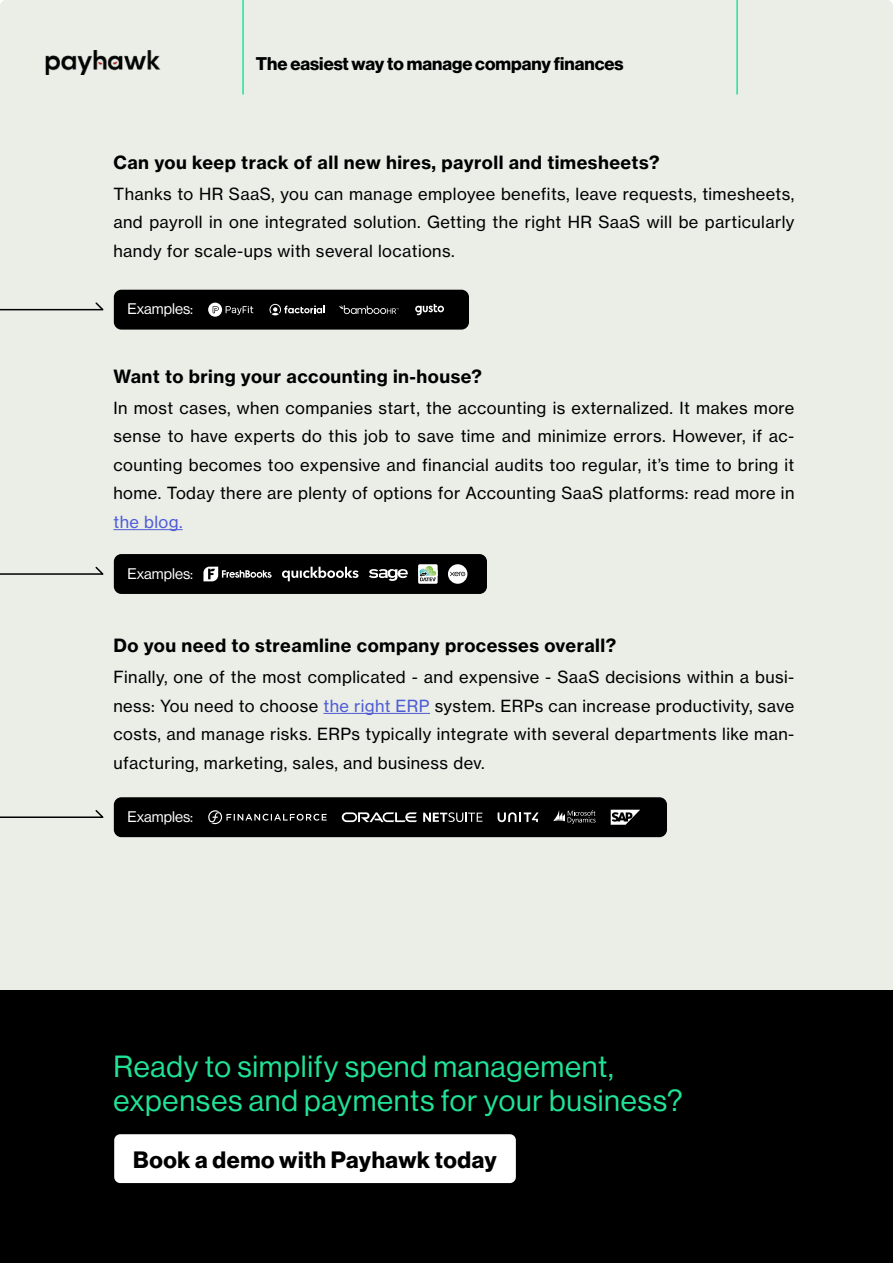
<style>
.page{position:relative;width:893px;height:1263px;background:#eaeee7}
.page>*{position:absolute;margin:0;border:0;box-sizing:border-box;transform-origin:0 0}
.t1{font:30px/34.5px "N Haas Grotesk DS Pro 55 Rg";letter-spacing:.025em;color:#21e396}
.t2{font:23.25px "N Haas Grotesk DS Pro 75 Bd";letter-spacing:.025em;color:#000}
.t3{font:18px "N Haas Grotesk TX Pro 75 Bd";letter-spacing:.025em;color:#000}
.t4{font:18px "N Haas Grotesk DS Pro 75 Bd";color:#000}
.t5{font:16.5px/28.5px "N Haas Grotesk TX Pro 55 Rg";letter-spacing:.025em;color:#000;text-align:justify}
.t6{font:16.5px "N Haas Grotesk TX Pro 55 Rg";letter-spacing:.025em;color:#4f5cd6}
.t7{font:15px "N Haas Grotesk DS Pro 55 Rg";color:#fff}
.s1{color:#4f5cd6}
</style>
<div class="page">
<div style="left:0;top:990px;width:893px;height:273px;background:#000"></div>
<hr style="left:113px;top:529px;width:70px;height:1px;background:#4f5cd6">
<hr style="left:323px;top:713px;width:107px;height:1px;background:#4f5cd6">
<img style="left:45px;top:50px;width:116px;height:25px">
<hr style="left:242px;top:0;width:2px;height:95px;background:#21e396">
<hr style="left:736px;top:0;width:2px;height:95px;background:#21e396">
<div style="left:114px;top:290px;width:355px;height:40px;background:#000;border-radius:8px"></div>
<div style="left:114px;top:554px;width:373px;height:40px;background:#000;border-radius:8px"></div>
<div style="left:114px;top:797px;width:553px;height:40px;background:#000;border-radius:8px"></div>
<svg style="left:0;top:302px;width:104px;height:9px"></svg>
<svg style="left:0;top:566px;width:104px;height:9px"></svg>
<svg style="left:0;top:810px;width:104px;height:8px"></svg>
<svg style="left:208px;top:303px;width:45px;height:14px"></svg>
<svg style="left:269px;top:304px;width:56px;height:11px"></svg>
<svg style="left:339px;top:305px;width:60px;height:9px"></svg>
<svg style="left:415px;top:304px;width:29px;height:11px"></svg>
<svg style="left:203px;top:567px;width:69px;height:14px"></svg>
<svg style="left:282px;top:567px;width:76px;height:14px"></svg>
<svg style="left:448px;top:564px;width:19px;height:20px"></svg>
<svg style="left:369px;top:569px;width:39px;height:12px"></svg>
<svg style="left:418px;top:564px;width:20px;height:20px"></svg>
<svg style="left:554px;top:810px;width:42px;height:14px"></svg>
<svg style="left:342px;top:812px;width:75px;height:10px"></svg>
<svg style="left:423px;top:812px;width:59px;height:10px"></svg>
<svg style="left:611px;top:810px;width:29px;height:15px"></svg>
<svg style="left:208px;top:810px;width:119px;height:14px"></svg>
<svg style="left:498px;top:812px;width:41px;height:10px"></svg>
<div style="left:114px;top:1134px;width:402px;height:49px;background:#fff;border-radius:6px"></div>
<p class="t4" style="left:256px;top:53px;width:369px">The easiest way to manage company finances</p>
<p class="t3" style="left:113px;top:151px;width:547px">Can you keep track of all new hires, payroll and timesheets?</p>
<p class="t5" style="left:113px;top:180px;width:682px">Thanks to HR SaaS, you can manage employee benefits, leave requests, timesheets, and payroll in one integrated solution. Getting the right HR SaaS will be particularly handy for scale-ups with several locations.</p>
<p class="t7" style="left:128px;top:301px;width:67px">Examples:</p>
<p class="t3" style="left:113px;top:365px;width:370px">Want to bring your accounting in-house?</p>
<p class="t5" style="left:113px;top:394px;width:682px">In most cases, when companies start, the accounting is externalized. It makes more sense to have experts do this job to save time and minimize errors. However, if ac&shy;counting becomes too expensive and financial audits too regular, it’s time to bring it home. Today there are plenty of options for Accounting SaaS platforms: read more in</p>
<p class="t6" style="left:113px;top:512px;width:71px">the blog.</p>
<p class="t7" style="left:128px;top:565px;width:67px">Examples:</p>
<p class="t3" style="left:113px;top:634px;width:504px">Do you need to streamline company processes overall?</p>
<p class="t5" style="left:113px;top:663px;width:682px">Finally, one of the most complicated - and expensive - SaaS decisions within a busi&shy;ness: You need to choose <span class="s1">the right ERP</span> system. ERPs can increase productivity, save costs, and manage risks. ERPs typically integrate with several departments like man&shy;ufacturing, marketing, sales, and business dev.</p>
<p class="t7" style="left:128px;top:808px;width:67px">Examples:</p>
<h1 class="t1" style="left:113px;top:1049px;width:571px">Ready to simplify spend management, expenses and payments for your business?</h1>
<h2 class="t2" style="left:133px;top:1146px;width:365px">Book a demo with Payhawk today</h2>
</div>
